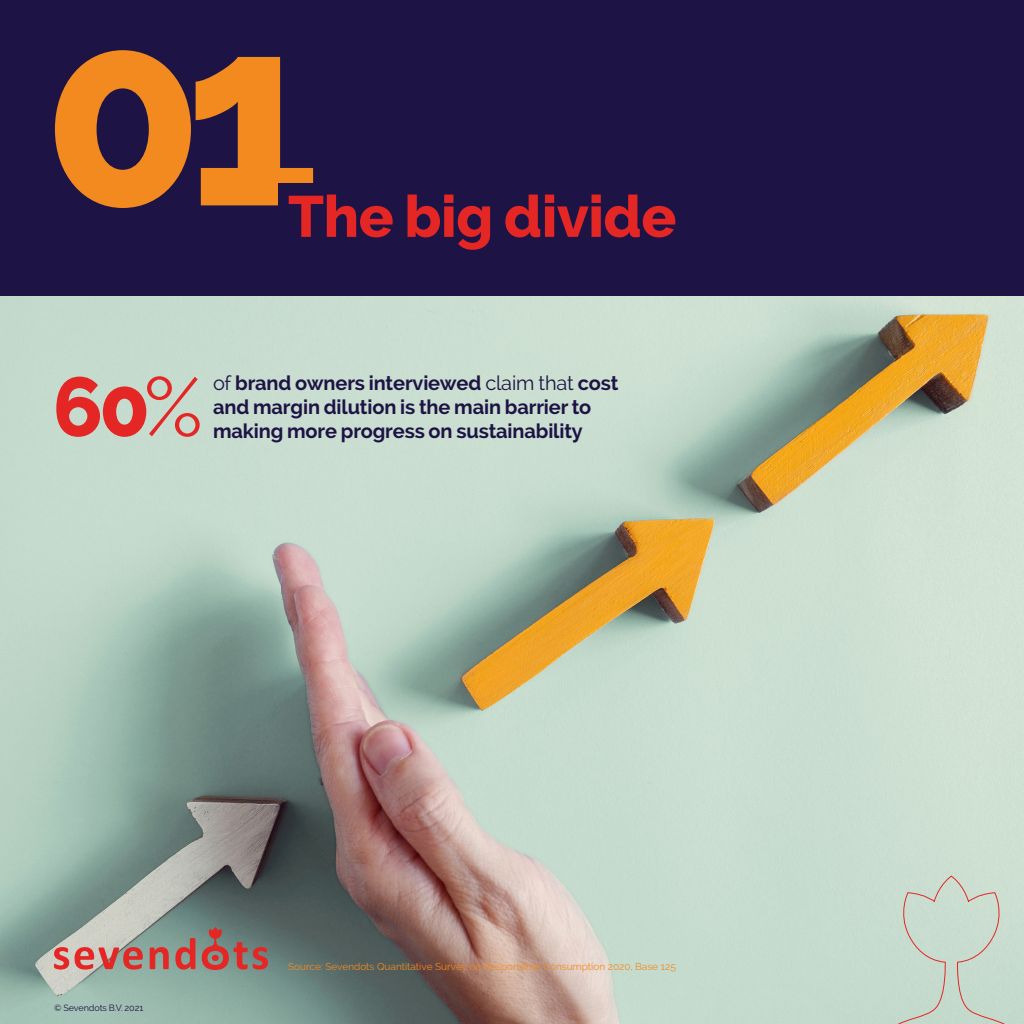
<style>
.page{position:relative;width:1024px;height:1024px;background:#fff}
.page>*{position:absolute;margin:0;border:0;box-sizing:border-box;transform-origin:0 0}
.Big_Numbers{font:800 260px "Raleway";color:#f28a20}
.Body_Copy{font:800 83px "Raleway";color:#e42625}
.Headline{font:800 58px "Raleway";letter-spacing:-.005em;color:#e42625}
.Body_Copy-2{font:700 20px/24px "Raleway";letter-spacing:-.005em;color:#1d1344}
.Source{font:10px "Raleway";color:#f28a20}
.Body_Copy-3{font:9px "Raleway";letter-spacing:-.01em;color:#1d1344}
.s1{font-weight:400}
</style>
<div class="page">
<img style="left:0;top:296px;width:1024px;height:728px">
<div style="left:0;top:0;width:1024px;height:296px;background:#1d1344"></div>
<div style="left:852px;top:876px;width:172px;height:148px;background:#c7dbcf"></div>
<svg style="left:54px;top:947px;width:15px;height:23px"></svg>
<svg style="left:75px;top:947px;width:68px;height:23px;background:#c7716c"></svg>
<svg style="left:150px;top:947px;width:19px;height:22px"></svg>
<svg style="left:175px;top:938px;width:20px;height:32px"></svg>
<svg style="left:202px;top:927px;width:66px;height:43px;background:#936763"></svg>
<p class="Big_Numbers" style="left:43px;top:-34px;width:278px">01</p>
<p class="Headline" style="left:288px;top:184px;width:390px">The big divide</p>
<p class="Body_Copy" style="left:53px;top:360px;width:152px">60<span class="s1">%</span></p>
<p class="Body_Copy-2" style="left:213px;top:371px;width:407px"><span class="s1">of</span> brand owners interviewed <span class="s1">claim that</span> cost and margin dilution is the main barrier to making more progress on sustainability</p>
<p class="Body_Copy-3" style="left:54px;top:1003px;width:91px">© Sevendots B.V. 2021</p>
<p class="Source" style="left:288px;top:961px;width:389px">Source: Sevendots Quantitative Survey on Responsible Consumption 2020, Base 125</p>
</div>
